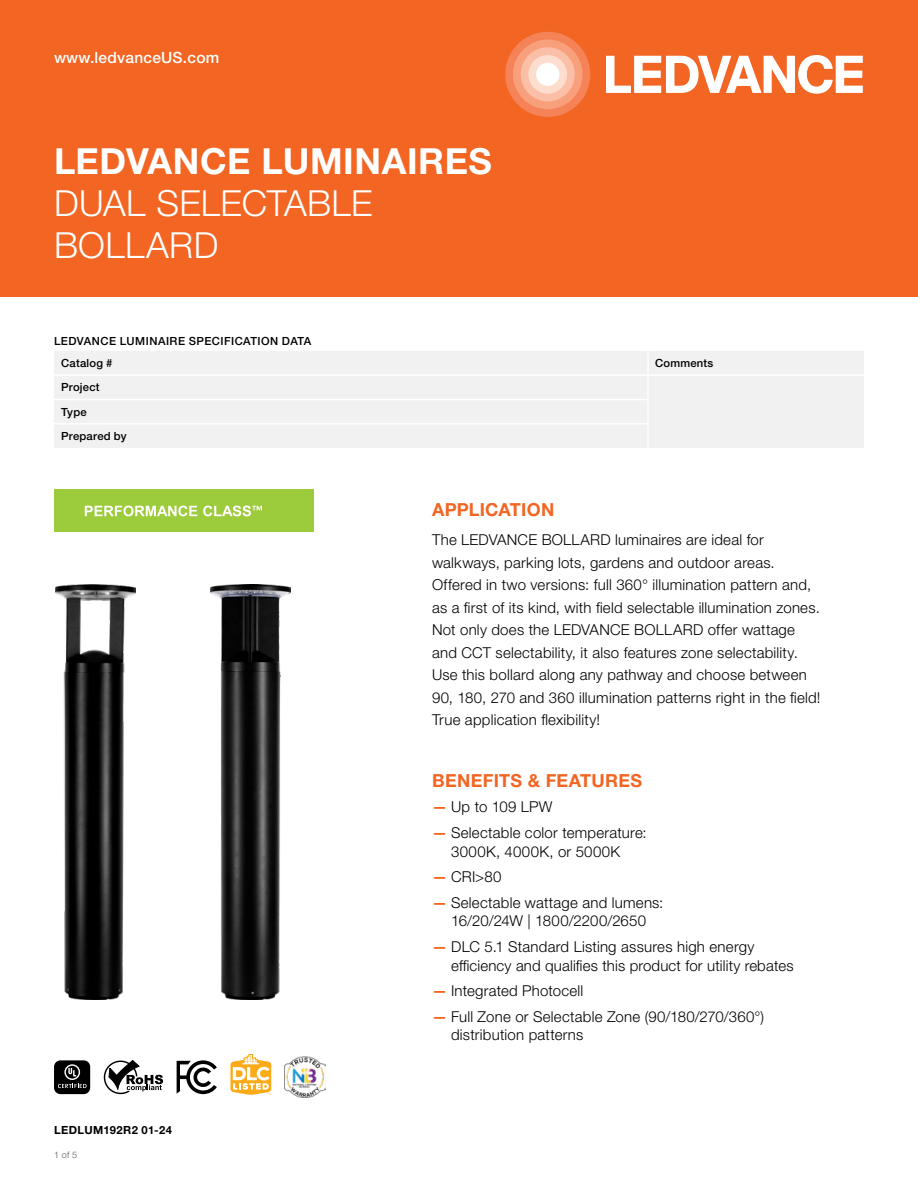
<style>
.page{position:relative;width:918px;height:1188px;background:#fff}
.page>*{position:absolute;margin:0;border:0;box-sizing:border-box;transform-origin:0 0}
.t1{font:300 36px/42px "Helvetica Neue LT Std";letter-spacing:.01em;color:#fff}
.t2{font:700 36px "Helvetica Neue LT Std";letter-spacing:.015em;color:#fff}
.t3{font:700 18px "Helvetica Neue LT Std";letter-spacing:.015em;color:#f26522}
.t4{font:500 15.6px "Helvetica Neue LT Std";letter-spacing:.015em;color:#fff}
.t5{font:300 15px/22.5px "Helvetica Neue LT Std";letter-spacing:.015em;color:#000}
.t6{font:500 11.25px/24.3px "Helvetica Neue LT Std";letter-spacing:.025em;color:#000}
.t7{font:700 11.25px "Helvetica Neue LT Std";letter-spacing:.04em;color:#000}
.t8{font:300 9px "Helvetica Neue LT Std";color:#58595b}
.s1{font-weight:700;color:#f26522}
</style>
<div class="page">
<div style="left:0;top:0;width:918px;height:297px;background:#f26522"></div>
<svg style="left:606px;top:55px;width:257px;height:39px"></svg>
<div style="left:505px;top:32px;width:85px;height:85px;background:#f58357;border-radius:50%"></div>
<div style="left:513px;top:40px;width:70px;height:69px;background:#f8a07c;border-radius:50%"></div>
<div style="left:521px;top:47px;width:54px;height:54px;background:#fbbea7;border-radius:50%"></div>
<div style="left:528px;top:55px;width:39px;height:39px;background:#fdddce;border-radius:50%"></div>
<div style="left:536px;top:63px;width:23px;height:23px;background:#fff;border-radius:50%"></div>
<svg style="left:104px;top:1060px;width:59px;height:34px"></svg>
<svg style="left:177px;top:1060px;width:40px;height:34px"></svg>
<img style="left:285px;top:1057px;width:41px;height:41px">
<div style="left:54px;top:1060px;width:36px;height:34px;background:#000;border-radius:6px"></div>
<svg style="left:58px;top:1064px;width:29px;height:24px"></svg>
<img style="left:56px;top:585px;width:79px;height:414px">
<img style="left:211px;top:585px;width:80px;height:414px">
<svg style="left:230px;top:1054px;width:41px;height:41px"></svg>
<div style="left:54px;top:490px;width:259px;height:42px;background:#9ccb3b"></div>
<svg style="left:85px;top:506px;width:112px;height:10px"></svg>
<svg style="left:203px;top:506px;width:59px;height:10px"></svg>
<div style="left:54px;top:351px;width:810px;height:97px;background:#f1f1f2"></div>
<hr style="left:647px;top:351px;width:2px;height:23px;background:#fff">
<hr style="left:54px;top:374px;width:594px;height:2px;background:#fff">
<hr style="left:648px;top:374px;width:216px;height:2px;background:#fff">
<hr style="left:647px;top:376px;width:2px;height:23px;background:#fff">
<hr style="left:54px;top:399px;width:595px;height:1px;background:#fff">
<hr style="left:647px;top:400px;width:2px;height:23px;background:#fff">
<hr style="left:54px;top:423px;width:595px;height:2px;background:#fff">
<hr style="left:647px;top:425px;width:2px;height:23px;background:#fff">
<p class="t4" style="left:54px;top:49px;width:167px">www.ledvanceUS.com</p>
<h1 class="t2" style="left:54px;top:139px;width:439px">LEDVANCE LUMINAIRES</h1>
<h1 class="t1" style="left:54px;top:182px;width:320px">DUAL SELECTABLE<br>BOLLARD</h1>
<p class="t6" style="left:61px;top:330px;width:252px;line-height:22.2px;text-indent:-7px">LEDVANCE LUMINAIRE SPECIFICATION DATA<br>Catalog #</p>
<p class="t6" style="left:61px;top:375px;width:67px">Project<br>Type<br>Prepared by</p>
<p class="t6" style="left:655px;top:351px;width:60px">Comments</p>
<p class="t3" style="left:432px;top:499px;width:124px">APPLICATION</p>
<p class="t5" style="left:432px;top:528px;width:390px">The LEDVANCE BOLLARD luminaires are ideal for walkways, parking lots, gardens and outdoor areas.<br>Offered in two versions: full 360° illumination pattern and, as a first of its kind, with field selectable illumination zones.<br>Not only does the LEDVANCE BOLLARD offer wattage and CCT selectability, it also features zone selectability.<br>Use this bollard along any pathway and choose between 90, 180, 270 and 360 illumination patterns right in the field!<br>True application flexibility!</p>
<p class="t7" style="left:54px;top:1123px;width:119px">LEDLUM192R2 01-24</p>
<p class="t8" style="left:54px;top:1149px;width:25px">1 of 5</p>
<p class="t3" style="left:432px;top:769px;width:212px">BENEFITS &amp; FEATURES</p>
<p class="t5" style="left:432px;top:795px;width:122px"><span class="s1">—</span> Up to 109 LPW</p>
<p class="t5" style="left:432px;top:823px;width:216px;line-height:18.8px;text-align:center"><span class="s1">—</span> Selectable color temperature:<br>3000K, 4000K, or 5000K</p>
<p class="t5" style="left:432px;top:865px;width:71px"><span class="s1">—</span> CRI&gt;80</p>
<p class="t5" style="left:432px;top:893px;width:233px;line-height:18.8px;text-align:center"><span class="s1">—</span> Selectable wattage and lumens:<br>16/20/24W | 1800/2200/2650</p>
<p class="t5" style="left:451px;top:937px;width:344px;line-height:18.8px;text-indent:-19px"><span class="s1">—</span> DLC 5.1 Standard Listing assures high energy efficiency and qualifies this product for utility rebates</p>
<p class="t5" style="left:432px;top:979px;width:153px"><span class="s1">—</span> Integrated Photocell</p>
<p class="t5" style="left:451px;top:1007px;width:315px;line-height:18.8px;text-indent:-19px"><span class="s1">—</span> Full Zone or Selectable Zone (90/180/270/360°) distribution patterns</p>
</div>
